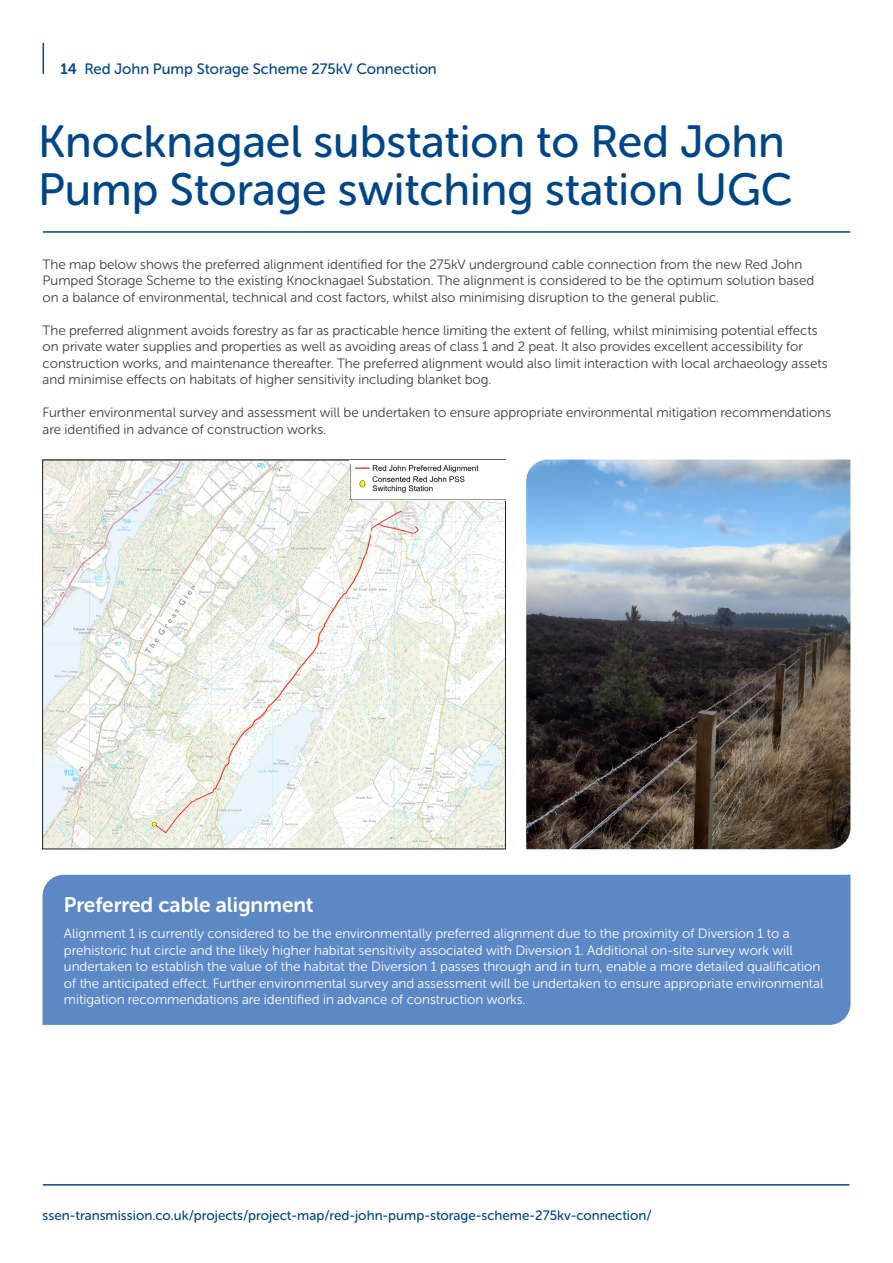
<style>
.page{position:relative;width:893px;height:1263px;background:#fff}
.page>*{position:absolute;margin:0;border:0;box-sizing:border-box;transform-origin:0 0}
.Heading{font:45px/48px "Museo Sans Rounded 500";color:#004687}
.Subheading{font:21px "Museo Sans Rounded 700";color:#fff}
.t1{font:15px "Museo Sans Rounded 500";color:#004687}
.Body{font:13.5px/16.5px "Museo Sans Rounded 300";color:#3e3e3f}
.Body-2{font:13.5px/16.5px "Museo Sans Rounded 300";color:#fff}
.t2{font:13.5px "Museo Sans Rounded 500";color:#004687}
.s1{font-family:"Museo Sans Rounded 700"}
</style>
<div class="page">
<div style="left:43px;top:875px;width:807px;height:150px;background:#5d88c6"></div>
<img style="left:526px;top:460px;width:324px;height:389px">
<hr style="left:43px;top:231px;width:807px;height:2px;background:#004687">
<hr style="left:43px;top:43px;width:1px;height:30px;background:#004687">
<hr style="left:43px;top:1184px;width:806px;height:1px;background:#004687">
<img style="left:44px;top:462px;width:460px;height:385px">
<img style="left:350px;top:462px;width:154px;height:37px">
<svg style="left:349px;top:499px;width:16px;height:1px"></svg>
<img style="left:365px;top:499px;width:140px;height:1px">
<hr style="left:351px;top:460px;width:154px;height:3px;background:#fff">
<p class="t1" style="left:61px;top:61px;width:378px"><span class="s1">14</span> Red John Pump Storage Scheme 275kV Connection</p>
<p class="Heading" style="left:38px;top:118px;width:756px">Knocknagael substation to Red John<br>Pump Storage switching station UGC</p>
<p class="Body" style="left:43px;top:256px;width:773px">The map below shows the preferred alignment identified for the 275kV underground cable connection from the new Red John<br>Pumped Storage Scheme to the existing Knocknagael Substation. The alignment is considered to be the optimum solution based</p>
<p class="Body" style="left:43px;top:289px;width:678px">on a balance of environmental, technical and cost factors, whilst also minimising disruption to the general public.</p>
<p class="Body" style="left:43px;top:322px;width:776px">The preferred alignment avoids forestry as far as practicable hence limiting the extent of felling, whilst minimising potential effects</p>
<p class="Body" style="left:43px;top:338px;width:762px">on private water supplies and properties as well as avoiding areas of class 1 and 2 peat. It also provides excellent accessibility for</p>
<p class="Body" style="left:43px;top:355px;width:786px">construction works, and maintenance thereafter. The preferred alignment would also limit interaction with local archaeology assets and minimise effects on habitats of higher sensitivity including blanket bog.</p>
<p class="Body" style="left:43px;top:404px;width:790px">Further environmental survey and assessment will be undertaken to ensure appropriate environmental mitigation recommendations are identified in advance of construction works.</p>
<p class="Subheading" style="left:64px;top:893px;width:251px">Preferred cable alignment</p>
<p class="Body-2" style="left:64px;top:925px;width:761px">Alignment 1 is currently considered to be the environmentally preferred alignment due to the proximity of Diversion 1 to a prehistoric hut circle and the likely higher habitat sensitivity associated with Diversion 1. Additional on-site survey work will undertaken to establish the value of the habitat the Diversion 1 passes through and in turn, enable a more detailed qualification of the anticipated effect. Further environmental survey and assessment will be undertaken to ensure appropriate environmental mitigation recommendations are identified in advance of construction works.</p>
<p class="t2" style="left:43px;top:1208px;width:611px">ssen-transmission.co.uk/projects/project-map/red-john-pump-storage-scheme-275kv-connection/</p>
</div>
